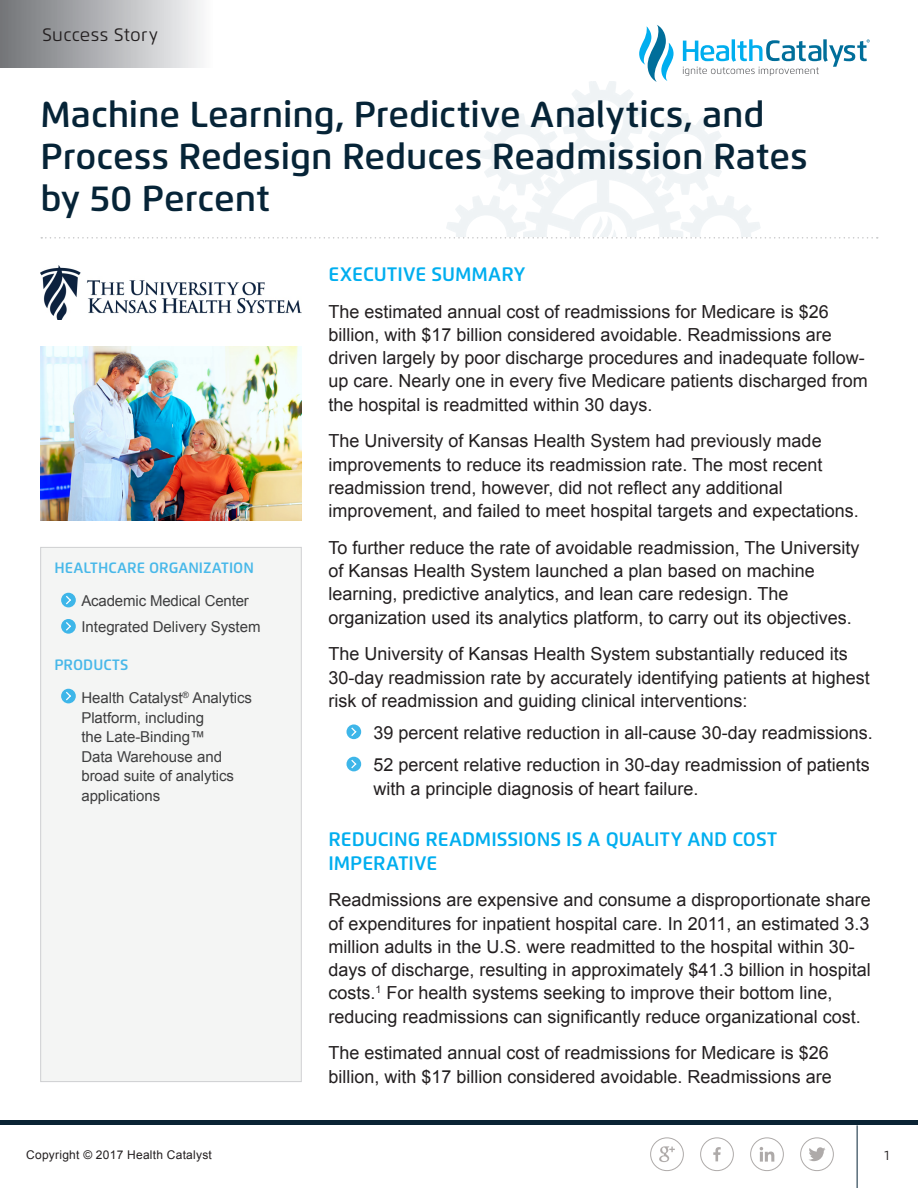
<style>
.page{position:relative;width:918px;height:1188px;background:#fff}
.page>*{position:absolute;margin:0;border:0;box-sizing:border-box;transform-origin:0 0}
.Main_title{font:600 36px/42px "Flexo";color:#062437}
.Section_Title{font:600 19.5px/24px "Flexo";color:#00aeef}
.Body_Copy{font:18px/23.2px "Arial";color:#231f20}
.Bullets__add_graphic{font:18px/23.2px "Arial";color:#231f20}
.t1{font:18px "Flexo";letter-spacing:.02em;color:#231f20}
.Sidebar_bullets{font:15px/19.5px "Arial";color:#3e3e3f}
.Sidebar_header{font:600 15px "Flexo";color:#48b8e9}
.t2{font:13.5px "Flexo";color:#231f20}
.t3{font:12px "Arial";letter-spacing:.02em;color:#231f20}
</style>
<div class="page">
<svg style="left:659px;top:1146px;width:16px;height:16px"></svg>
<div style="left:650px;top:1137px;width:34px;height:34px;border:1px solid #aeaaa9;border-radius:50%"></div>
<hr style="left:857px;top:1125px;width:1px;height:63px;background:#062437">
<div style="left:0;top:1120px;width:918px;height:5px;background:#0a2334"></div>
<svg style="left:809px;top:1147px;width:17px;height:14px"></svg>
<div style="left:800px;top:1137px;width:34px;height:34px;border:1px solid #aeaaa9;border-radius:50%"></div>
<svg style="left:713px;top:1147px;width:8px;height:14px"></svg>
<div style="left:700px;top:1137px;width:34px;height:34px;border:1px solid #aeaaa9;border-radius:50%"></div>
<svg style="left:760px;top:1147px;width:14px;height:15px"></svg>
<div style="left:750px;top:1137px;width:34px;height:34px;border:1px solid #aeaaa9;border-radius:50%"></div>
<svg style="left:639px;top:25px;width:35px;height:57px"></svg>
<svg style="left:683px;top:39px;width:187px;height:37px"></svg>
<div style="left:0;top:0;width:214px;height:68px;background:linear-gradient(to right,#717377,#fafbfc)"></div>
<svg style="left:41px;top:237px;width:837px;height:1px"></svg>
<img style="left:40px;top:266px;width:262px;height:54px">
<img style="left:40px;top:347px;width:262px;height:173px">
<div style="left:41px;top:547px;width:260px;height:535px;background:#f4f5f4"></div>
<div style="left:61px;top:593px;width:15px;height:14px;background:#3eb6e9;border-radius:50%"></div>
<svg style="left:66px;top:595px;width:5px;height:10px"></svg>
<svg style="left:61px;top:619px;width:15px;height:15px"></svg>
<svg style="left:65px;top:621px;width:7px;height:11px"></svg>
<div style="left:61px;top:689px;width:15px;height:14px;background:#3eb6e9;border-radius:50%"></div>
<svg style="left:66px;top:691px;width:5px;height:10px"></svg>
<div style="left:40px;top:547px;width:262px;height:535px;border:1px solid #cfd0d2"></div>
<svg style="left:346px;top:724px;width:15px;height:15px"></svg>
<svg style="left:350px;top:726px;width:8px;height:11px"></svg>
<div style="left:346px;top:757px;width:15px;height:14px;background:#3eb6e9;border-radius:50%"></div>
<svg style="left:351px;top:759px;width:6px;height:10px"></svg>
<p class="t1" style="left:42px;top:24px;width:117px">Success Story</p>
<p class="Main_title" style="left:40px;top:94px;width:769px">Machine Learning, Predictive Analytics, and<br>Process Redesign Reduces Readmission Rates by 50 Percent</p>
<p class="Sidebar_header" style="left:54px;top:559px;width:201px">HEALTHCARE ORGANIZATION</p>
<p class="Sidebar_bullets" style="left:81px;top:591px;width:169px">Academic Medical Center</p>
<p class="Sidebar_bullets" style="left:81px;top:617px;width:181px">Integrated Delivery System</p>
<p class="Sidebar_header" style="left:54px;top:656px;width:76px">PRODUCTS</p>
<p class="Sidebar_bullets" style="left:81px;top:689px;width:172px">Health Catalyst<sup>®</sup> Analytics<br>Platform, including<br>the Late-Binding™<br>Data Warehouse and broad suite of analytics applications</p>
<p class="Section_Title" style="left:328px;top:262px;width:198px">EXECUTIVE SUMMARY</p>
<p class="Body_Copy" style="left:328px;top:300px;width:541px">The estimated annual cost of readmissions for Medicare is $26 billion, with $17 billion considered avoidable. Readmissions are driven largely by poor discharge procedures and inadequate follow&shy;up care. Nearly one in every five Medicare patients discharged from the hospital is readmitted within 30 days.</p>
<p class="Body_Copy" style="left:328px;top:430px;width:532px">The University of Kansas Health System had previously made improvements to reduce its readmission rate. The most recent readmission trend, however, did not reflect any additional improvement, and failed to meet hospital targets and expectations.</p>
<p class="Body_Copy" style="left:328px;top:536px;width:532px">To further reduce the rate of avoidable readmission, The University of Kansas Health System launched a plan based on machine learning, predictive analytics, and lean care redesign. The organization used its analytics platform, to carry out its objectives.</p>
<p class="Body_Copy" style="left:328px;top:643px;width:543px">The University of Kansas Health System substantially reduced its<br>30-day readmission rate by accurately identifying patients at highest risk of readmission and guiding clinical interventions:</p>
<p class="Bullets__add_graphic" style="left:374px;top:721px;width:501px">39 percent relative reduction in all-cause 30-day readmissions.</p>
<p class="Bullets__add_graphic" style="left:374px;top:754px;width:498px">52 percent relative reduction in 30-day readmission of patients with a principle diagnosis of heart failure.</p>
<p class="Section_Title" style="left:328px;top:827px;width:450px">REDUCING READMISSIONS IS A QUALITY AND COST<br>IMPERATIVE</p>
<p class="Body_Copy" style="left:328px;top:889px;width:544px">Readmissions are expensive and consume a disproportionate share of expenditures for inpatient hospital care. In 2011, an estimated 3.3 million adults in the U.S. were readmitted to the hospital within 30- days of discharge, resulting in approximately $41.3 billion in hospital costs.<sup>1</sup> For health systems seeking to improve their bottom line, reducing readmissions can significantly reduce organizational cost.</p>
<p class="Body_Copy" style="left:328px;top:1042px;width:505px">The estimated annual cost of readmissions for Medicare is $26 billion, with $17 billion considered avoidable. Readmissions are</p>
<p class="t3" style="left:26px;top:1147px;width:187px">Copyright © 2017 Health Catalyst</p>
<p class="t2" style="left:884px;top:1147px;width:6px">1</p>
</div>
